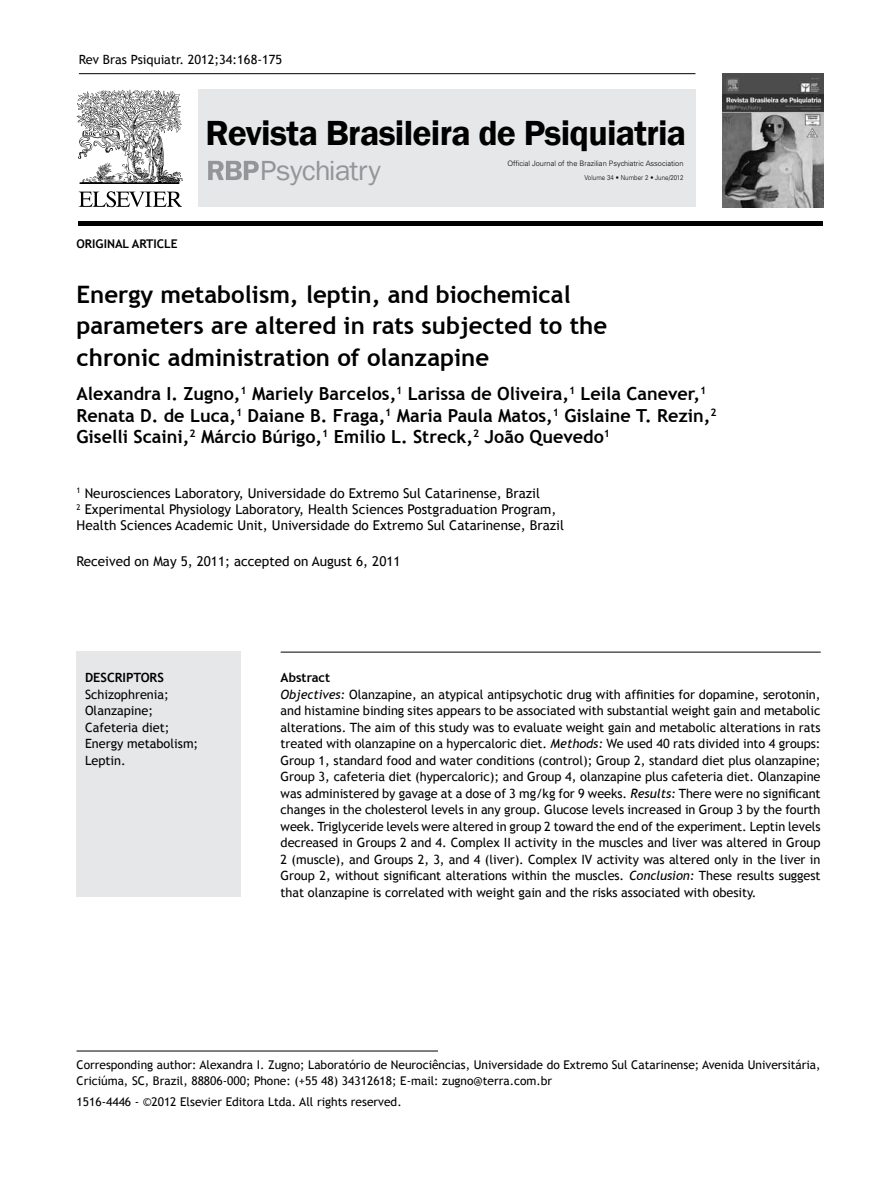
<style>
.page{position:relative;width:893px;height:1191px;background:#fff}
.page>*{position:absolute;margin:0;border:0;box-sizing:border-box;transform-origin:0 0}
.t1{font:600 35.85px "Franklin Gothic";letter-spacing:-.02em;color:#000}
.t2{font:28.35px "Franklin Gothic";letter-spacing:-.02em;color:#939598;scale:1.05 1}
.t3{font:700 24px/31.5px "Trebuchet MS";color:#000}
.t4{font:700 18px/21.6px "Trebuchet MS";color:#000}
.t5{font:13.5px/16.2px "Trebuchet MS";color:#000}
.t6{font:12.75px/16.5px "Trebuchet MS";letter-spacing:-.005em;color:#000}
.t7{font:700 12.75px "Trebuchet MS";color:#000}
.t8{font:12px/16.5px "Trebuchet MS";color:#000}
.t9{font:700 12px "Trebuchet MS";color:#000}
.t10{font:300 7.35px "Univers LT Std";color:#000}
.t11{font:300 6.9px "Univers LT Std";letter-spacing:.01em;color:#000;scale:.9 1}
.s1{font-weight:700}
.s2{font-style:italic}
</style>
<div class="page">
<hr style="left:79px;top:73px;width:616px;height:1px;background:#000">
<hr style="left:79px;top:222px;width:744px;height:4px;background:#000">
<svg style="left:77px;top:89px;width:106px;height:118px"></svg>
<img style="left:723px;top:73px;width:100px;height:134px">
<div style="left:198px;top:89px;width:497px;height:118px;background:#e6e7e8"></div>
<svg style="left:208px;top:161px;width:51px;height:19px"></svg>
<hr style="left:281px;top:651px;width:540px;height:1px;background:#000">
<div style="left:77px;top:651px;width:164px;height:246px;background:#e6e7e8"></div>
<hr style="left:77px;top:1050px;width:361px;height:1px;background:#000">
<p class="t6" style="left:79px;top:51px;width:205px">Rev Bras Psiquiatr. 2012;34:168-175</p>
<h1 class="t1" style="left:205px;top:110px;width:482px">Revista Brasileira de Psiquiatria</h1>
<p class="t9" style="left:77px;top:236px;width:103px">ORIGINAL ARTICLE</p>
<h2 class="t2" style="left:260px;top:153px;width:117px">Psychiatry</h2>
<p class="t10" style="left:507px;top:159px;width:178px">Official Journal of the Brazilian Psychiatric Association</p>
<p class="t11" style="left:585px;top:173px;width:111px">Volume 34 • Number 2 • June/2012</p>
<h3 class="t3" style="left:77px;top:278px;width:532px">Energy metabolism, leptin, and biochemical parameters are altered in rats subjected to the chronic administration of olanzapine</h3>
<h3 class="t4" style="left:77px;top:383px;width:642px">Alexandra I. Zugno,<sup>1</sup> Mariely Barcelos,<sup>1</sup> Larissa de Oliveira,<sup>1</sup> Leila Canever,<sup>1<br></sup>Renata D. de Luca,<sup>1</sup> Daiane B. Fraga,<sup>1</sup> Maria Paula Matos,<sup>1</sup> Gislaine T. Rezin,<sup>2<br></sup>Giselli Scaini,<sup>2</sup> Márcio Búrigo,<sup>1</sup> Emilio L. Streck,<sup>2</sup> João Quevedo<sup>1</sup></h3>
<p class="t5" style="left:77px;top:485px;width:489px"><sup>1</sup> Neurosciences Laboratory, Universidade do Extremo Sul Catarinense, Brazil<br><sup>2</sup> Experimental Physiology Laboratory, Health Sciences Postgraduation Program,<br>Health Sciences Academic Unit, Universidade do Extremo Sul Catarinense, Brazil</p>
<p class="t5" style="left:77px;top:554px;width:326px">Received on May 5, 2011; accepted on August 6, 2011</p>
<p class="t7" style="left:85px;top:670px;width:80px">DESCRIPTORS</p>
<p class="t6" style="left:85px;top:686px;width:115px">Schizophrenia;<br>Olanzapine;<br>Cafeteria diet;<br>Energy metabolism;<br>Leptin.</p>
<p class="t6" style="left:281px;top:669px;width:542px"><span class="s1">Abstract<br></span><span class="s2">Objectives:</span> Olanzapine, an atypical antipsychotic drug with affinities for dopamine, serotonin, and histamine binding sites appears to be associated with substantial weight gain and metabolic alterations. The aim of this study was to evaluate weight gain and metabolic alterations in rats treated with olanzapine on a hypercaloric diet. <span class="s2">Methods:</span> We used 40 rats divided into 4 groups:<br>Group 1, standard food and water conditions (control); Group 2, standard diet plus olanzapine; Group 3, cafeteria diet (hypercaloric); and Group 4, olanzapine plus cafeteria diet. Olanzapine was administered by gavage at a dose of 3 mg/kg for 9 weeks. <span class="s2">Results:</span> There were no significant changes in the cholesterol levels in any group. Glucose levels increased in Group 3 by the fourth week. Triglyceride levels were altered in group 2 toward the end of the experiment. Leptin levels decreased in Groups 2 and 4. Complex II activity in the muscles and liver was altered in Group 2 (muscle), and Groups 2, 3, and 4 (liver). Complex IV activity was altered only in the liver in Group 2, without significant alterations within the muscles. <span class="s2">Conclusion:</span> These results suggest that olanzapine is correlated with weight gain and the risks associated with obesity.</p>
<p class="t8" style="left:77px;top:1056px;width:746px">Corresponding author: Alexandra I. Zugno; Laboratório de Neurociências, Universidade do Extremo Sul Catarinense; Avenida Universitária,<br>Criciúma, SC, Brazil, 88806-000; Phone: (+55 48) 34312618; E-mail: zugno@terra.com.br</p>
<p class="t8" style="left:77px;top:1093px;width:327px">1516-4446 - ©2012 Elsevier Editora Ltda. All rights reserved.</p>
</div>
